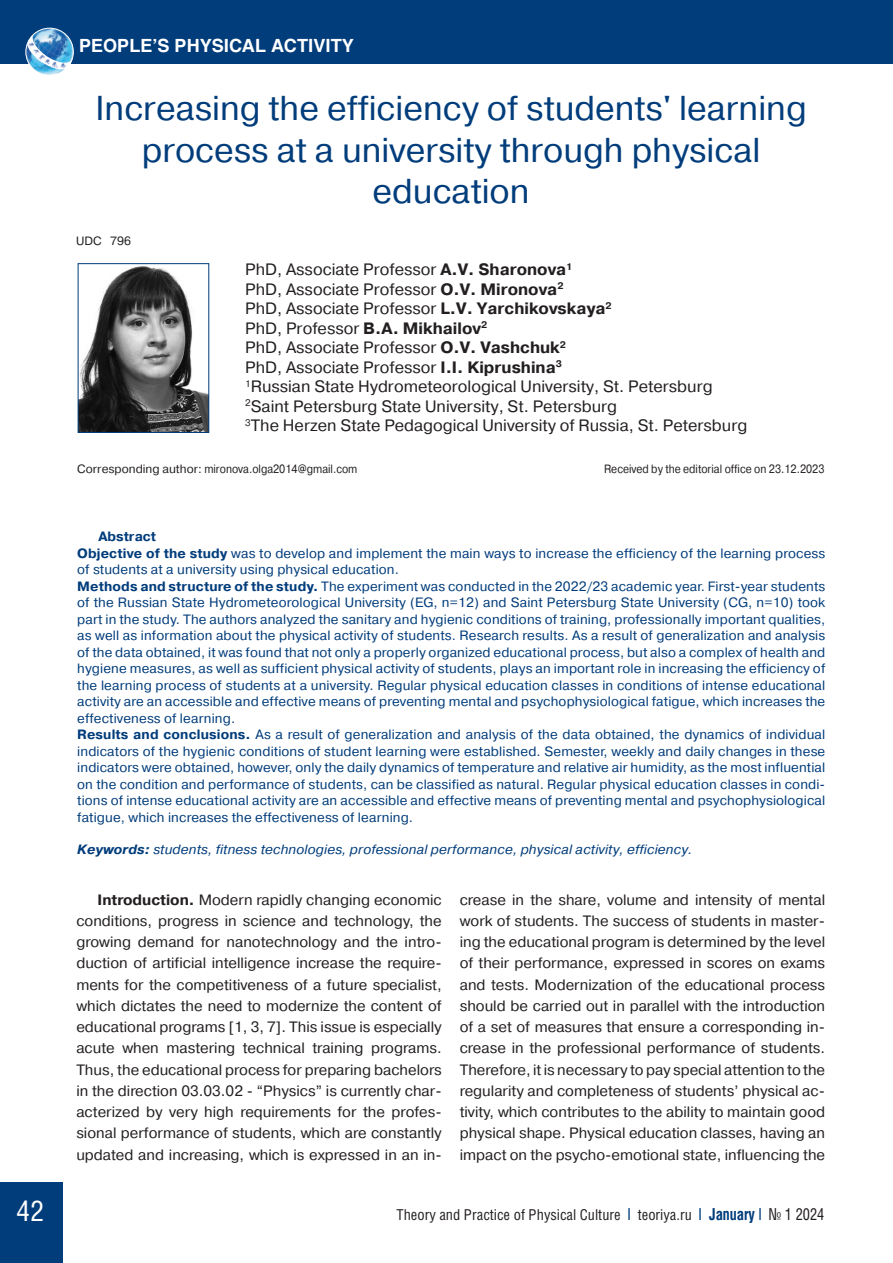
<style>
.page{position:relative;width:893px;height:1263px;background:#fff}
.page>*{position:absolute;margin:0;border:0;box-sizing:border-box;transform-origin:0 0}
.ЗАГОЛОВОК{font:34.5px/41.4px "Pragmatica C";color:#013c7b;text-align:center}
.t1{font:28.5px "Helios Cond C";color:#fff}
.t2{font:700 18px "Helios C";color:#fff}
.АВТОР{font:16.5px "Pragmatica C";color:#231f20}
.ОСНОВНОЙ_ТЕКСТ{font:15px/21.3px "Pragmatica C";color:#231f20;text-align:justify}
.t3{font:15px "Helios Cond C";color:#231f20}
.t4{font:13.5px/16.5px "Pragmatica C";letter-spacing:.01em;color:#013c7b;text-align:justify}
.ТЕКСТ{font:italic 13.5px "Pragmatica C";letter-spacing:.01em;color:#013c7b}
.t5{font:700 13.5px "Pragmatica C";color:#013c7b}
.АДРЕС{font:12px "Pragmatica C";color:#231f20}
.АДРЕС-2{font:12px "Pragmatica C";color:#231f20;scale:.88 1}
.s1{font-weight:700}
.s2{font-weight:700;font-size:16.5px;color:#013c7b}
.s3{font-size:16.5px}
</style>
<div class="page">
<div style="left:0;top:1182px;width:62px;height:81px;background:#013c7b"></div>
<div style="left:0;top:0;width:893px;height:64px;background:#013c7b"></div>
<img style="left:80px;top:266px;width:127px;height:165px">
<div style="left:78px;top:263px;width:131px;height:170px;border:1px solid #013c7b"></div>
<img style="left:34px;top:28px;width:40px;height:46px">
<div style="left:26px;top:28px;width:47px;height:48px;border:1px solid #fff;border-radius:50%"></div>
<svg style="left:26px;top:33px;width:46px;height:40px;background:#7db1d6"></svg>
<p class="t2" style="left:79px;top:35px;width:276px">PEOPLE’S PHYSICAL ACTIVITY</p>
<p class="ЗАГОЛОВОК" style="left:95px;top:88px;width:713px">Increasing the efficiency of students' learning process at a university through physical education</p>
<p class="АДРЕС" style="left:76px;top:235px;width:56px">UDC 796</p>
<p class="АВТОР" style="left:245px;top:260px;width:329px">PhD, Associate Professor <span class="s1">A.V. Sharonova</span><sup>1</sup></p>
<p class="АВТОР" style="left:245px;top:280px;width:320px">PhD, Associate Professor <span class="s1">O.V. Mironova</span><sup>2</sup></p>
<p class="АВТОР" style="left:245px;top:299px;width:368px">PhD, Associate Professor <span class="s1">L.V. Yarchikovskaya</span><sup>2</sup></p>
<p class="АВТОР" style="left:245px;top:319px;width:244px">PhD, Professor <span class="s1">B.A. Mikhailov</span><sup>2</sup></p>
<p class="АВТОР" style="left:245px;top:338px;width:322px">PhD, Associate Professor <span class="s1">O.V. Vashchuk</span><sup>2</sup></p>
<p class="АВТОР" style="left:245px;top:358px;width:318px">PhD, Associate Professor <span class="s1">I.I. Kiprushina</span><sup>3</sup></p>
<p class="АВТОР" style="left:245px;top:377px;width:469px"><sup>1</sup>Russian State Hydrometeorological University, St. Petersburg</p>
<p class="АВТОР" style="left:245px;top:397px;width:373px"><sup>2</sup>Saint Petersburg State University, St. Petersburg</p>
<p class="АВТОР" style="left:245px;top:416px;width:504px"><sup>3</sup>The Herzen State Pedagogical University of Russia, St. Petersburg</p>
<p class="АДРЕС" style="left:77px;top:462px;width:282px">Corresponding author: mironova.olga2014@gmail.com</p>
<p class="АДРЕС-2" style="left:604px;top:462px;width:252px">Received by the editorial office on 23.12.2023</p>
<p class="t5" style="left:99px;top:529px;width:59px">Abstract</p>
<p class="t4" style="left:77px;top:545px;width:750px"><span class="s1">Objective of the study</span> was to develop and implement the main ways to increase the efficiency of the learning process of students at a university using physical education.</p>
<p class="t4" style="left:77px;top:578px;width:750px"><span class="s1">Methods and structure of the study.</span> The experiment was conducted in the 2022/23 academic year. First-year students of the Russian State Hydrometeorological University (EG, n=12) and Saint Petersburg State University (CG, n=10) took part in the study. The authors analyzed the sanitary and hygienic conditions of training, professionally important qualities, as well as information about the physical activity of students. Research results. As a result of generalization and analysis of the data obtained, it was found that not only a properly organized educational process, but also a complex of health and hygiene measures, as well as sufficient physical activity of students, plays an important role in increasing the efficiency of the learning process of students at a university. Regular physical education classes in conditions of intense educational activity are an accessible and effective means of preventing mental and psychophysiological fatigue, which increases the effectiveness of learning.</p>
<p class="t4" style="left:77px;top:726px;width:750px"><span class="s1">Results and conclusions.</span> As a result of generalization and analysis of the data obtained, the dynamics of individual indicators of the hygienic conditions of student learning were established. Semester, weekly and daily changes in these indicators were obtained, however, only the daily dynamics of temperature and relative air humidity, as the most influential on the condition and performance of students, can be classified as natural. Regular physical education classes in condi&shy;tions of intense educational activity are an accessible and effective means of preventing mental and psychophysiological fatigue, which increases the effectiveness of learning.</p>
<p class="ТЕКСТ" style="left:77px;top:842px;width:617px"><span class="s1">Keywords:</span> students, fitness technologies, professional performance, physical activity, efficiency.</p>
<p class="ОСНОВНОЙ_ТЕКСТ" style="left:76px;top:889px;width:367px;text-indent:21px"><span class="s1">Introduction.</span> Modern rapidly changing economic conditions, progress in science and technology, the growing demand for nanotechnology and the intro&shy;duction of artificial intelligence increase the require&shy;ments for the competitiveness of a future specialist, which dictates the need to modernize the content of educational programs [1, 3, 7]. This issue is especially acute when mastering technical training programs.<br>Thus, the educational process for preparing bachelors in the direction 03.03.02 - “Physics” is currently char&shy;acterized by very high requirements for the profes&shy;sional performance of students, which are constantly updated and increasing, which is expressed in an in-</p>
<p class="ОСНОВНОЙ_ТЕКСТ" style="left:460px;top:889px;width:367px">crease in the share, volume and intensity of mental work of students. The success of students in master&shy;ing the educational program is determined by the level of their performance, expressed in scores on exams and tests. Modernization of the educational process should be carried out in parallel with the introduction of a set of measures that ensure a corresponding in&shy;crease in the professional performance of students.<br>Therefore, it is necessary to pay special attention to the regularity and completeness of students’ physical ac&shy;tivity, which contributes to the ability to maintain good physical shape. Physical education classes, having an impact on the psycho-emotional state, influencing the</p>
<h2 class="t1" style="left:17px;top:1194px;width:29px">42</h2>
<p class="t3" style="left:397px;top:1205px;width:429px">Theory and Practice of Physical Culture <span class="s2">|</span> teoriya.ru <span class="s2">| January |</span> <span class="s3">№ 1 2024</span></p>
</div>
